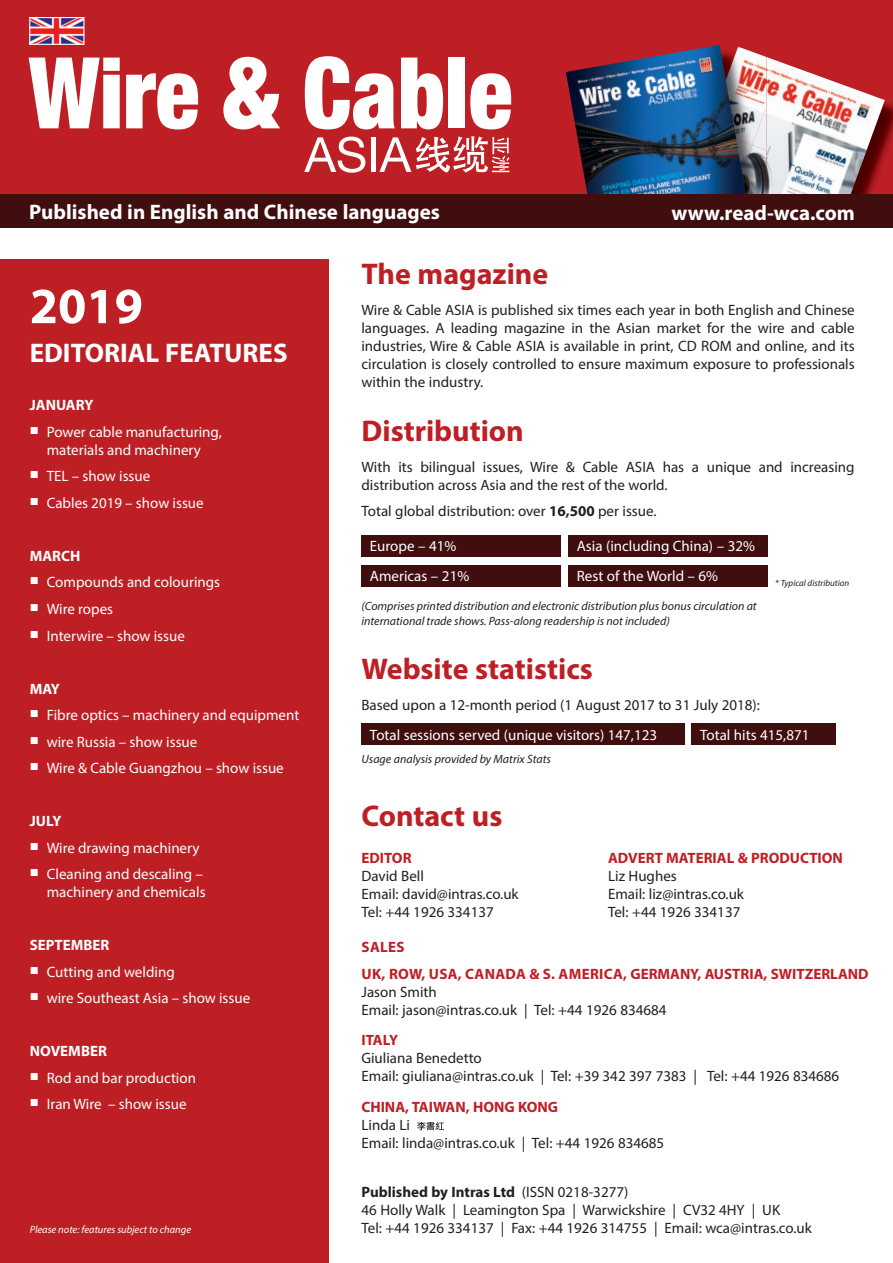
<style>
.page{position:relative;width:893px;height:1263px;background:#fff}
.page>*{position:absolute;margin:0;border:0;box-sizing:border-box;transform-origin:0 0}
.t1{font:700 51px "Myriad Pro";color:#fff}
.t2{font:700 30px "Myriad Pro";color:#be1f24}
.t3{font:700 27px "Myriad Pro";color:#fff}
.t4{font:700 21px "Myriad Pro";color:#fff}
.t5{font:15px/18px "Myriad Pro";color:#231f20}
.t6{font:15px/18px "Myriad Pro";color:#fff;text-align:center}
.t7{font:700 15px "Myriad Pro";color:#be1f24}
.t8{font:700 15px "Myriad Pro";color:#fff}
.t9{font:italic 12px/15px "Myriad Pro";color:#231f20}
.t10{font:italic 10.5px "Myriad Pro";color:#fff}
.t11{font:italic 9px "Myriad Pro";color:#231f20}
.s1{font-weight:700}
</style>
<div class="page">
<div style="left:0;top:0;width:893px;height:200px;background:#be1f24"></div>
<img style="left:31px;top:19px;width:52px;height:24px">
<div style="left:29px;top:17px;width:56px;height:28px;border:1px solid #fff"></div>
<img style="left:885px;top:101px;width:8px;height:94px">
<img style="left:766px;top:57px;width:119px;height:138px">
<img style="left:748px;top:50px;width:18px;height:38px">
<img style="left:748px;top:88px;width:18px;height:41px">
<img style="left:752px;top:106px;width:14px;height:39px">
<img style="left:748px;top:145px;width:18px;height:41px">
<img style="left:748px;top:186px;width:18px;height:9px">
<img style="left:566px;top:45px;width:182px;height:150px">
<div style="left:0;top:195px;width:893px;height:33px;background:#410e0f"></div>
<svg style="left:29px;top:58px;width:91px;height:70px"></svg>
<svg style="left:126px;top:73px;width:72px;height:56px"></svg>
<svg style="left:223px;top:57px;width:57px;height:72px"></svg>
<svg style="left:305px;top:56px;width:90px;height:73px"></svg>
<svg style="left:401px;top:58px;width:42px;height:71px"></svg>
<div style="left:448px;top:58px;width:17px;height:70px;background:#fff"></div>
<svg style="left:470px;top:73px;width:41px;height:56px"></svg>
<svg style="left:304px;top:137px;width:61px;height:36px"></svg>
<div style="left:371px;top:137px;width:5px;height:35px;background:#fff"></div>
<svg style="left:379px;top:136px;width:131px;height:37px"></svg>
<div style="left:0;top:259px;width:328px;height:1004px;background:#be1f24"></div>
<svg style="left:417px;top:1122px;width:27px;height:8px"></svg>
<div style="left:361px;top:535px;width:200px;height:21px;background:#410e0f"></div>
<div style="left:568px;top:535px;width:200px;height:21px;background:#410e0f"></div>
<div style="left:361px;top:565px;width:200px;height:21px;background:#410e0f"></div>
<div style="left:568px;top:565px;width:200px;height:21px;background:#410e0f"></div>
<div style="left:361px;top:723px;width:324px;height:22px;background:#410e0f"></div>
<div style="left:692px;top:723px;width:144px;height:22px;background:#410e0f"></div>
<h3 class="t4" style="left:29px;top:198px;width:412px">Published in English and Chinese languages</h3>
<h3 class="t4" style="left:671px;top:199px;width:185px">www.read-wca.com</h3>
<h1 class="t1" style="left:30px;top:273px;width:115px">2019</h1>
<h3 class="t3" style="left:30px;top:335px;width:259px">EDITORIAL FEATURES</h3>
<p class="t8" style="left:30px;top:396px;width:65px">JANUARY</p>
<p class="t6" style="left:30px;top:423px;width:194px"><sup>■</sup> Power cable manufacturing, materials and machinery</p>
<p class="t6" style="left:30px;top:467px;width:122px"><sup>■</sup> TEL – show issue</p>
<p class="t6" style="left:30px;top:494px;width:175px"><sup>■</sup> Cables 2019 – show issue</p>
<p class="t8" style="left:30px;top:546px;width:52px">MARCH</p>
<p class="t6" style="left:30px;top:573px;width:192px"><sup>■</sup> Compounds and colourings</p>
<p class="t6" style="left:30px;top:600px;width:85px"><sup>■</sup> Wire ropes</p>
<p class="t6" style="left:30px;top:626px;width:157px"><sup>■</sup> Interwire – show issue</p>
<p class="t8" style="left:30px;top:679px;width:32px">MAY</p>
<p class="t6" style="left:30px;top:706px;width:271px"><sup>■</sup> Fibre optics – machinery and equipment</p>
<p class="t6" style="left:30px;top:732px;width:169px"><sup>■</sup> wire Russia – show issue</p>
<p class="t6" style="left:30px;top:759px;width:256px"><sup>■</sup> Wire &amp; Cable Guangzhou – show issue</p>
<p class="t8" style="left:30px;top:811px;width:33px">JULY</p>
<p class="t6" style="left:30px;top:838px;width:171px"><sup>■</sup> Wire drawing machinery</p>
<p class="t6" style="left:30px;top:865px;width:177px;text-align:right"><sup>■</sup> Cleaning and descaling – machinery and chemicals</p>
<p class="t8" style="left:30px;top:935px;width:81px">SEPTEMBER</p>
<p class="t6" style="left:30px;top:962px;width:146px"><sup>■</sup> Cutting and welding</p>
<p class="t6" style="left:30px;top:989px;width:222px"><sup>■</sup> wire Southeast Asia – show issue</p>
<p class="t8" style="left:30px;top:1041px;width:79px">NOVEMBER</p>
<p class="t6" style="left:30px;top:1068px;width:168px"><sup>■</sup> Rod and bar production</p>
<p class="t6" style="left:30px;top:1095px;width:158px"><sup>■</sup> Iran Wire – show issue</p>
<p class="t10" style="left:30px;top:1222px;width:163px">Please note: features subject to change</p>
<h2 class="t2" style="left:361px;top:254px;width:188px">The magazine</h2>
<p class="t5" style="left:361px;top:300px;width:495px;text-align:justify">Wire &amp; Cable ASIA is published six times each year in both English and Chinese languages. A leading magazine in the Asian market for the wire and cable industries, Wire &amp; Cable ASIA is available in print, CD ROM and online, and its circulation is closely controlled to ensure maximum exposure to professionals within the industry.</p>
<h2 class="t2" style="left:361px;top:411px;width:164px">Distribution</h2>
<p class="t5" style="left:361px;top:457px;width:495px">With its bilingual issues, Wire &amp; Cable ASIA has a unique and increasing distribution across Asia and the rest of the world.</p>
<p class="t5" style="left:361px;top:502px;width:297px">Total global distribution: over <span class="s1">16,500</span> per issue.</p>
<p class="t6" style="left:370px;top:537px;width:88px">Europe – 41%</p>
<p class="t6" style="left:577px;top:537px;width:180px">Asia (including China) – 32%</p>
<p class="t6" style="left:370px;top:567px;width:101px">Americas – 21%</p>
<p class="t6" style="left:577px;top:567px;width:143px">Rest of the World – 6%</p>
<p class="t11" style="left:775px;top:578px;width:76px">* Typical distribution</p>
<p class="t9" style="left:361px;top:598px;width:397px">(Comprises printed distribution and electronic distribution plus bonus circulation at international trade shows. Pass-along readership is not included)</p>
<h2 class="t2" style="left:361px;top:649px;width:233px">Website statistics</h2>
<p class="t5" style="left:361px;top:695px;width:400px">Based upon a 12-month period (1 August 2017 to 31 July 2018):</p>
<p class="t6" style="left:370px;top:725px;width:289px">Total sessions served (unique visitors) 147,123</p>
<p class="t6" style="left:700px;top:725px;width:111px">Total hits 415,871</p>
<p class="t9" style="left:361px;top:751px;width:191px">Usage analysis provided by Matrix Stats</p>
<h2 class="t2" style="left:361px;top:796px;width:143px">Contact us</h2>
<p class="t7" style="left:361px;top:848px;width:52px">EDITOR</p>
<p class="t5" style="left:361px;top:867px;width:159px">David Bell<br>Email: david@intras.co.uk<br>Tel: +44 1926 334137</p>
<p class="t7" style="left:362px;top:937px;width:44px">SALES</p>
<p class="t7" style="left:608px;top:848px;width:236px">ADVERT MATERIAL &amp; PRODUCTION</p>
<p class="t5" style="left:608px;top:867px;width:137px">Liz Hughes<br>Email: liz@intras.co.uk<br>Tel: +44 1926 334137</p>
<p class="t7" style="left:362px;top:964px;width:508px">UK, ROW, USA, CANADA &amp; S. AMERICA, GERMANY, AUSTRIA, SWITZERLAND</p>
<p class="t5" style="left:361px;top:982px;width:307px">Jason Smith<br>Email: jason@intras.co.uk | Tel: +44 1926 834684</p>
<p class="t7" style="left:361px;top:1030px;width:38px">ITALY</p>
<p class="t5" style="left:361px;top:1049px;width:479px">Giuliana Benedetto<br>Email: giuliana@intras.co.uk | Tel: +39 342 397 7383 | Tel: +44 1926 834686</p>
<p class="t7" style="left:361px;top:1097px;width:198px">CHINA, TAIWAN, HONG KONG</p>
<p class="t5" style="left:361px;top:1116px;width:304px">Linda Li<br>Email: linda@intras.co.uk | Tel: +44 1926 834685</p>
<p class="t5" style="left:361px;top:1182px;width:452px"><span class="s1">Published by Intras Ltd</span> (ISSN 0218-3277)<br>46 Holly Walk | Leamington Spa | Warwickshire | CV32 4HY | UK<br>Tel: +44 1926 334137 | Fax: +44 1926 314755 | Email: wca@intras.co.uk</p>
</div>
